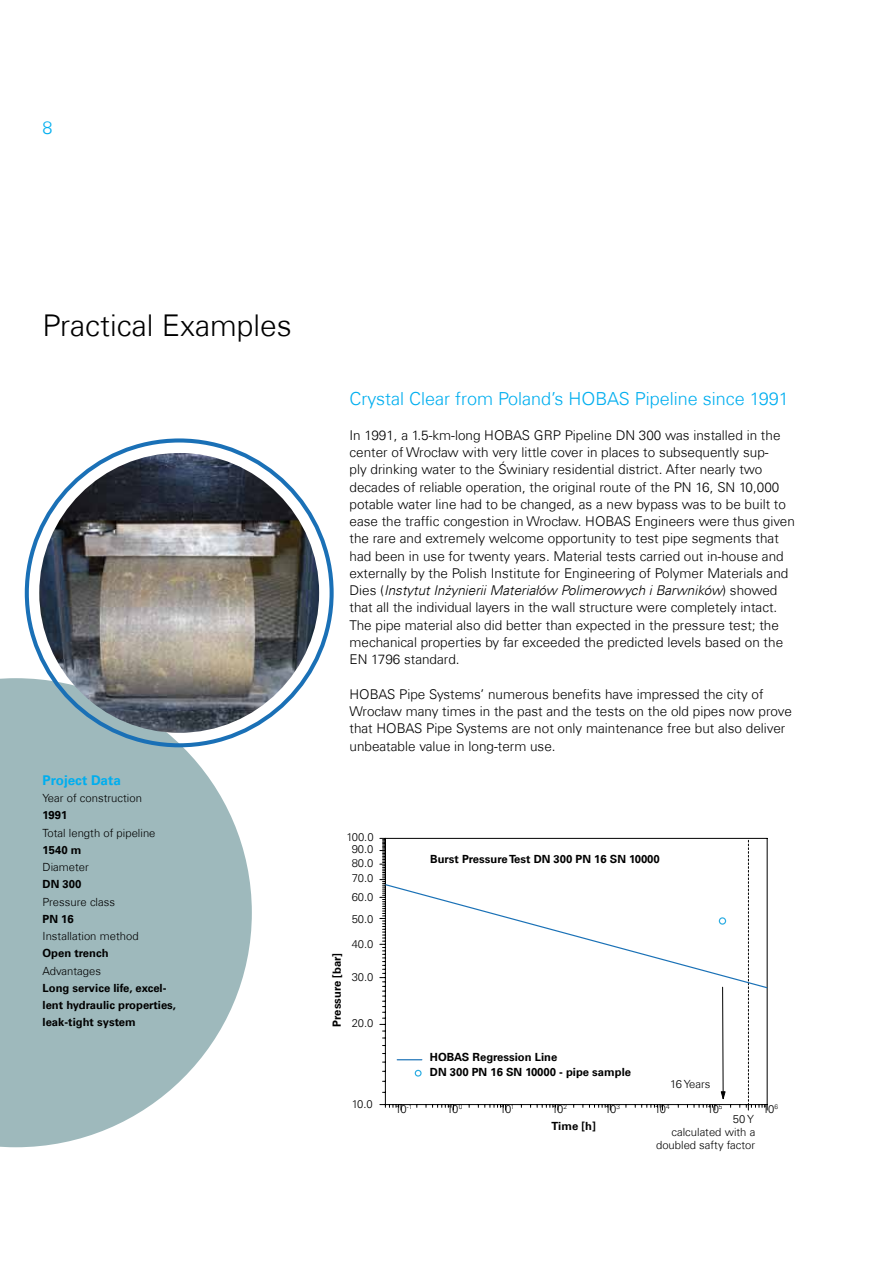
<style>
.page{position:relative;width:893px;height:1263px;background:#fff}
.page>*{position:absolute;margin:0;border:0;box-sizing:border-box;transform-origin:0 0}
.t1{font:300 30px "Univers Com 45";color:#000}
.t2{font:300 18px "Univers Com 45";color:#00aeef}
.t3{font:300 13.5px/17.2px "Univers Com 45";color:#000}
.t4{font:700 13.5px "Univers Com 65";color:#00aeef}
.t5{font:300 11.25px/13.5px "Univers Com 45";color:#000}
.t6{font:700 11.25px/17.2px "Univers Com 65";color:#000}
.s1{font-style:italic}
</style>
<div class="page">
<svg style="left:0;top:678px;width:252px;height:469px;fill:#9eb9bc"></svg>
<img style="left:39px;top:453px;width:280px;height:280px;border-radius:140px">
<svg style="left:380px;top:838px;width:388px;height:272px"></svg>
<h2 class="t2" style="left:43px;top:116px;width:12px">8</h2>
<h1 class="t1" style="left:43px;top:308px;width:251px">Practical Examples</h1>
<p class="t4" style="left:43px;top:772px;width:80px">Project Data</p>
<p class="t5" style="left:43px;top:791px;width:101px">Year of construction</p>
<p class="t6" style="left:43px;top:807px;width:26px">1991</p>
<p class="t5" style="left:43px;top:826px;width:115px">Total length of pipeline</p>
<p class="t6" style="left:43px;top:841px;width:40px">1540 m</p>
<p class="t5" style="left:43px;top:860px;width:48px">Diameter</p>
<p class="t6" style="left:43px;top:876px;width:40px">DN 300</p>
<p class="t5" style="left:43px;top:895px;width:74px">Pressure class</p>
<p class="t6" style="left:43px;top:910px;width:33px">PN 16</p>
<p class="t5" style="left:43px;top:929px;width:98px">Installation method</p>
<p class="t6" style="left:43px;top:945px;width:68px">Open trench</p>
<p class="t5" style="left:43px;top:964px;width:60px">Advantages</p>
<p class="t6" style="left:43px;top:979px;width:135px">Long service life, excel&shy;lent hydraulic properties, leak-tight system</p>
<h2 class="t2" style="left:350px;top:388px;width:441px">Crystal Clear from Poland’s HOBAS Pipeline since 1991</h2>
<p class="t3" style="left:350px;top:426px;width:447px">In 1991, a 1.5-km-long HOBAS GRP Pipeline DN 300 was installed in the center of Wrocław with very little cover in places to subsequently sup-<br>ply drinking water to the Świniary residential district. After nearly two decades of reliable operation, the original route of the PN 16, SN 10,000 potable water line had to be changed, as a new bypass was to be built to ease the traffic congestion in Wrocław. HOBAS Engineers were thus given the rare and extremely welcome opportunity to test pipe segments that had been in use for twenty years. Material tests carried out in-house and externally by the Polish Institute for Engineering of Polymer Materials and Dies (<span class="s1">Instytut Inżynierii Materiałów Polimerowych i Barwników</span>) showed that all the individual layers in the wall structure were completely intact.<br>The pipe material also did better than expected in the pressure test; the mechanical properties by far exceeded the predicted levels based on the EN 1796 standard.</p>
<p class="t3" style="left:350px;top:685px;width:444px">HOBAS Pipe Systems’ numerous benefits have impressed the city of Wrocław many times in the past and the tests on the old pipes now prove that HOBAS Pipe Systems are not only maintenance free but also deliver unbeatable value in long-term use.</p>
<p class="t5" style="left:346px;top:832px;width:29px;line-height:11.7px;text-align:center">100.0<br>90.0</p>
<p class="t5" style="left:352px;top:855px;width:23px;line-height:15.1px">80.0<br>70.0</p>
<p class="t5" style="left:352px;top:886px;width:23px;line-height:22.2px">60.0<br>50.0</p>
<p class="t5" style="left:352px;top:937px;width:23px">40.0</p>
<p class="t5" style="left:352px;top:971px;width:23px">30.0</p>
<p class="t5" style="left:352px;top:1016px;width:23px">20.0</p>
<p class="t6" style="left:328px;top:1026px;width:75px;rotate:-90deg">Pressure [bar]</p>
<p class="t5" style="left:352px;top:1097px;width:23px">10.0</p>
<p class="t6" style="left:430px;top:851px;width:231px">Burst Pressure Test DN 300 PN 16 SN 10000</p>
<p class="t6" style="left:430px;top:1050px;width:203px;line-height:15px">HOBAS Regression Line<br>DN 300 PN 16 SN 10000 - pipe sample</p>
<p class="t5" style="left:670px;top:1077px;width:42px">16 Years</p>
<p class="t5" style="left:656px;top:1112px;width:101px;text-align:right">50 Y<br>calculated with a doubled safty factor</p>
<p class="t5" style="left:395px;top:1102px;width:19px">10<sup>-1</sup></p>
<p class="t5" style="left:447px;top:1102px;width:17px">10<sup>0</sup></p>
<p class="t5" style="left:500px;top:1102px;width:16px">10<sup>1</sup></p>
<p class="t5" style="left:552px;top:1102px;width:17px">10<sup>2</sup></p>
<p class="t5" style="left:605px;top:1102px;width:17px">10<sup>3</sup></p>
<p class="t5" style="left:654px;top:1102px;width:17px">10<sup>4</sup></p>
<p class="t5" style="left:707px;top:1102px;width:17px">10<sup>5</sup></p>
<p class="t5" style="left:763px;top:1102px;width:17px">10<sup>6</sup></p>
<p class="t6" style="left:551px;top:1117px;width:46px">Time [h]</p>
</div>
